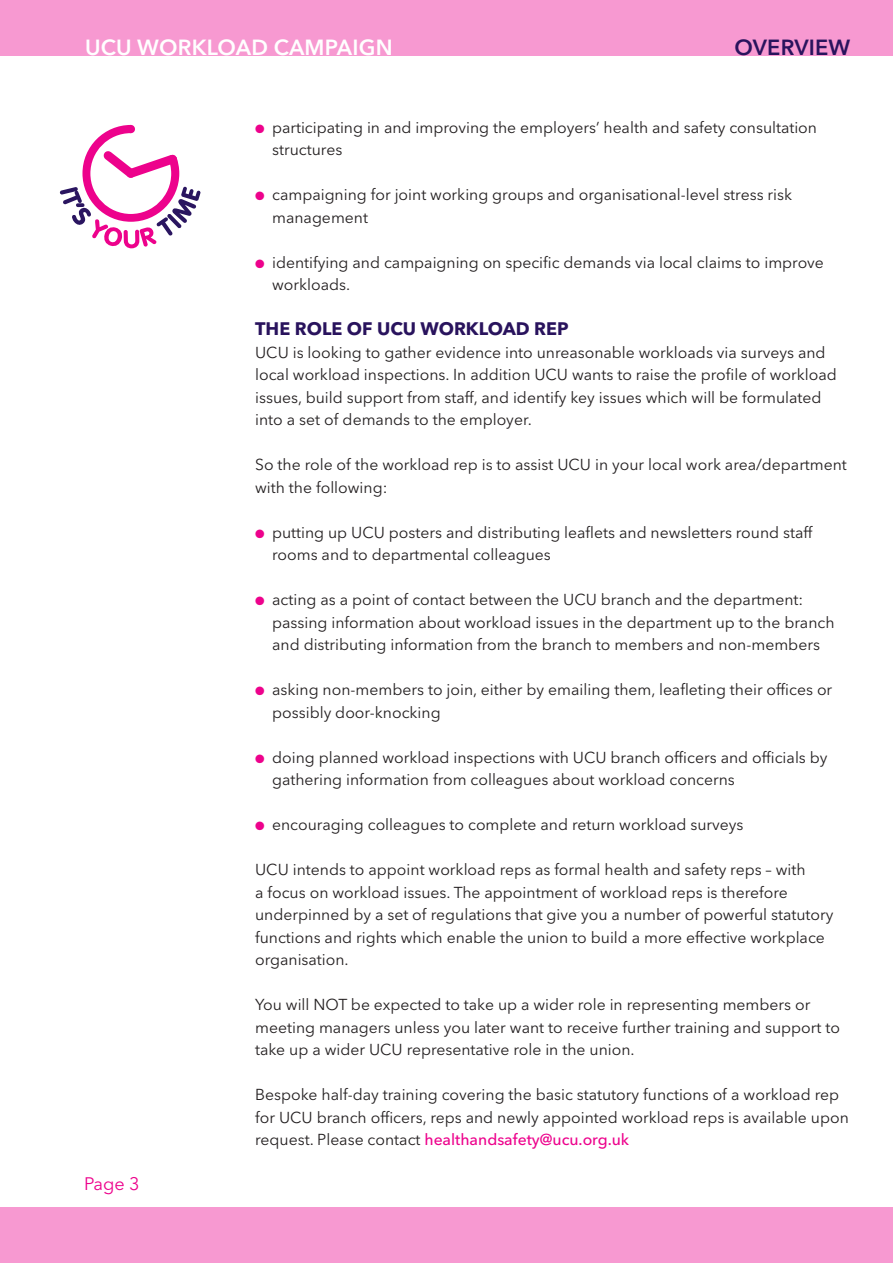
<style>
.page{position:relative;width:893px;height:1263px;background:#fff}
.page>*{position:absolute;margin:0;border:0;box-sizing:border-box;transform-origin:0 0}
.t1{font:600 21.75px "Avenir Next";letter-spacing:.01em;color:#fff}
.t2{font:600 21.75px "Avenir Next";letter-spacing:.01em;color:#29135d}
.t3{font:700 18px "Avenir Next";color:#29135d}
.t4{font:18px "Avenir Next";color:#ed028c}
.t5{font:15.75px/22.5px "Avenir Next";color:#231f20}
.s1{color:#ed028c}
.s2{font-weight:500;color:#ed028c}
</style>
<div class="page">
<div style="left:0;top:1208px;width:893px;height:55px;background:#f799d1"></div>
<div style="left:0;top:0;width:893px;height:55px;background:#f799d1"></div>
<svg style="left:60px;top:125px;width:140px;height:123px"></svg>
<h1 class="t1" style="left:85px;top:29px;width:309px">UCU WORKLOAD CAMPAIGN</h1>
<h1 class="t2" style="left:734px;top:29px;width:118px">OVERVIEW</h1>
<p class="t4" style="left:84px;top:1169px;width:57px">Page 3</p>
<p class="t5" style="left:272px;top:115px;width:546px;text-indent:-17px"><span class="s1">●</span> participating in and improving the employers’ health and safety consultation structures</p>
<p class="t5" style="left:272px;top:183px;width:522px;text-indent:-17px"><span class="s1">●</span> campaigning for joint working groups and organisational-level stress risk management</p>
<p class="t5" style="left:272px;top:250px;width:553px;text-indent:-17px"><span class="s1">●</span> identifying and campaigning on specific demands via local claims to improve workloads.</p>
<p class="t3" style="left:255px;top:313px;width:315px">THE ROLE OF UCU WORKLOAD REP</p>
<p class="t5" style="left:255px;top:340px;width:583px">UCU is looking to gather evidence into unreasonable workloads via surveys and local workload inspections. In addition UCU wants to raise the profile of workload issues, build support from staff, and identify key issues which will be formulated into a set of demands to the employer.</p>
<p class="t5" style="left:255px;top:453px;width:593px">So the role of the workload rep is to assist UCU in your local work area/department with the following:</p>
<p class="t5" style="left:272px;top:520px;width:542px;text-indent:-17px"><span class="s1">●</span> putting up UCU posters and distributing leaflets and newsletters round staff rooms and to departmental colleagues</p>
<p class="t5" style="left:272px;top:588px;width:564px;text-indent:-17px"><span class="s1">●</span> acting as a point of contact between the UCU branch and the department: passing information about workload issues in the department up to the branch and distributing information from the branch to members and non-members</p>
<p class="t5" style="left:272px;top:678px;width:562px;text-indent:-17px"><span class="s1">●</span> asking non-members to join, either by emailing them, leafleting their offices or possibly door-knocking</p>
<p class="t5" style="left:272px;top:745px;width:557px;text-indent:-17px"><span class="s1">●</span> doing planned workload inspections with UCU branch officers and officials by gathering information from colleagues about workload concerns</p>
<p class="t5" style="left:255px;top:813px;width:490px"><span class="s1">●</span> encouraging colleagues to complete and return workload surveys</p>
<p class="t5" style="left:255px;top:858px;width:580px">UCU intends to appoint workload reps as formal health and safety reps – with<br>a focus on workload issues. The appointment of workload reps is therefore underpinned by a set of regulations that give you a number of powerful statutory functions and rights which enable the union to build a more effective workplace organisation.</p>
<p class="t5" style="left:255px;top:993px;width:586px">You will NOT be expected to take up a wider role in representing members or meeting managers unless you later want to receive further training and support to take up a wider UCU representative role in the union.</p>
<p class="t5" style="left:255px;top:1083px;width:595px">Bespoke half-day training covering the basic statutory functions of a workload rep for UCU branch officers, reps and newly appointed workload reps is available upon request. Please contact <span class="s2">healthandsafety@ucu.org.uk</span></p>
</div>
